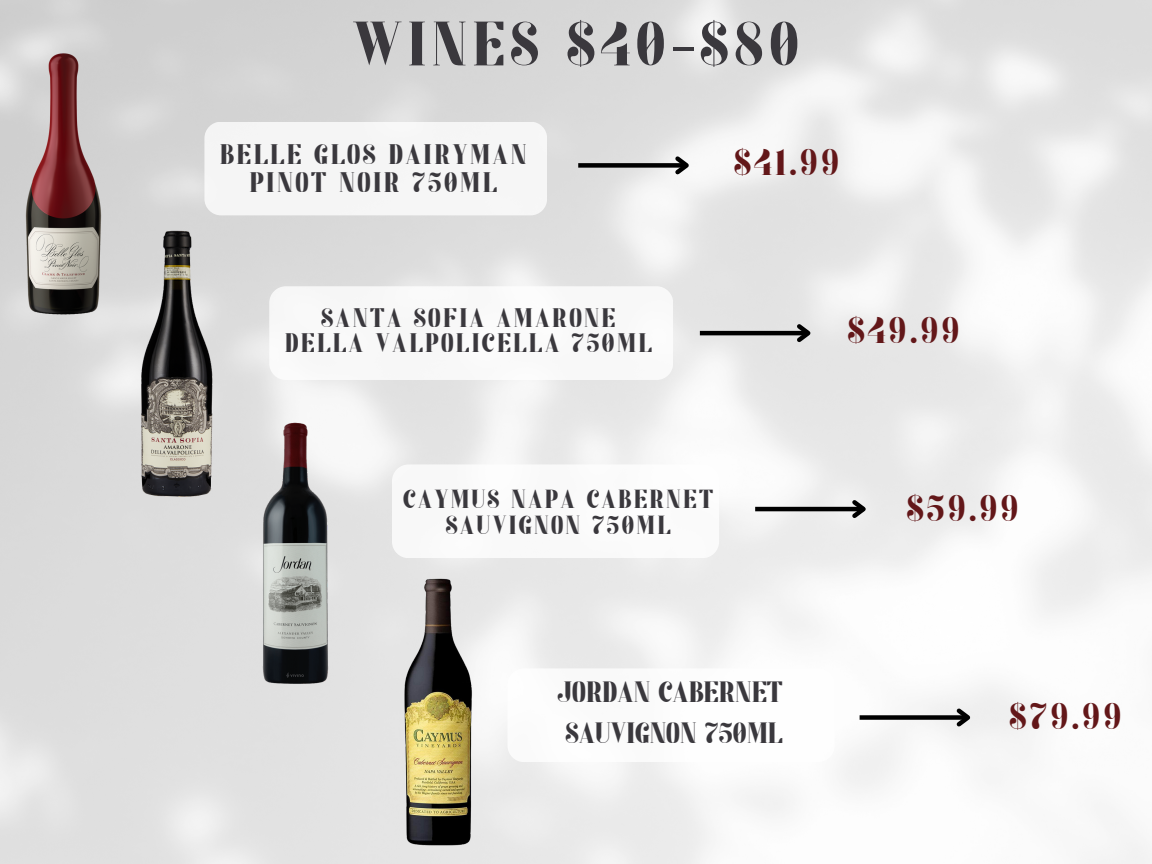
<style>
.page{position:relative;width:1152px;height:864px;background:#fff}
.page>*{position:absolute;margin:0;border:0;box-sizing:border-box;transform-origin:0 0}
.t1{font:700 75px "Kage";letter-spacing:.07em;color:#3a383d}
.t2{font:700 44.7px "Kage";letter-spacing:.07em;color:#631719}
.t3{font:700 35.25px "Kage";color:#3a383d}
.t4{font:700 33.9px/28px "Kage";letter-spacing:.07em;color:#3a383d;text-align:center}
.t5{font:700 32.1px/25.8px "Kage";letter-spacing:.07em;color:#3a383d;text-align:center}
.t6{font:700 31.35px/26.2px "Kage";letter-spacing:.07em;color:#3a383d;text-align:center}
</style>
<div class="page">
<div style="left:204px;top:122px;width:343px;height:93px;background:#f5f5f5;border-radius:17px"></div>
<img style="left:17px;top:52px;width:93px;height:272px">
<img style="left:86px;top:226px;width:183px;height:276px">
<img style="left:331px;top:573px;width:216px;height:277px">
<img style="left:260px;top:421px;width:70px;height:265px">
<div style="left:269px;top:286px;width:404px;height:94px;background:#f8f8f8;border-radius:17px"></div>
<div style="left:507px;top:668px;width:328px;height:94px;background:#fff;border-radius:17px"></div>
<div style="left:578px;top:163px;width:109px;height:5px;background:#000"></div>
<svg style="left:671px;top:152px;width:23px;height:26px"></svg>
<hr style="left:700px;top:331px;width:108px;height:4px;background:#000">
<svg style="left:793px;top:320px;width:23px;height:26px"></svg>
<hr style="left:755px;top:507px;width:109px;height:4px;background:#000">
<svg style="left:848px;top:496px;width:23px;height:26px"></svg>
<div style="left:860px;top:715px;width:108px;height:5px;background:#000"></div>
<svg style="left:953px;top:704px;width:22px;height:27px"></svg>
<p class="t1" style="left:352px;top:-4px;width:449px">WINES $40-$80</p>
<p class="t4" style="left:220px;top:139px;width:308px">BELLE GLOS DAIRYMAN<br>PINOT NOIR 750ML</p>
<p class="t2" style="left:734px;top:134px;width:107px">$41.99</p>
<p class="t5" style="left:285px;top:303px;width:369px">SANTA SOFIA AMARONE<br>DELLA VALPOLICELLA 750ML</p>
<p class="t2" style="left:848px;top:302px;width:114px">$49.99</p>
<p class="t6" style="left:403px;top:485px;width:312px">CAYMUS NAPA CABERNET<br>SAUVIGNON 750ML</p>
<p class="t2" style="left:907px;top:480px;width:114px">$59.99</p>
<p class="t3" style="left:557px;top:670px;width:227px">JORDAN CABERNET</p>
<p class="t3" style="left:566px;top:710px;width:219px">SAUVIGNON 750ML</p>
<p class="t2" style="left:1010px;top:687px;width:114px">$79.99</p>
</div>
